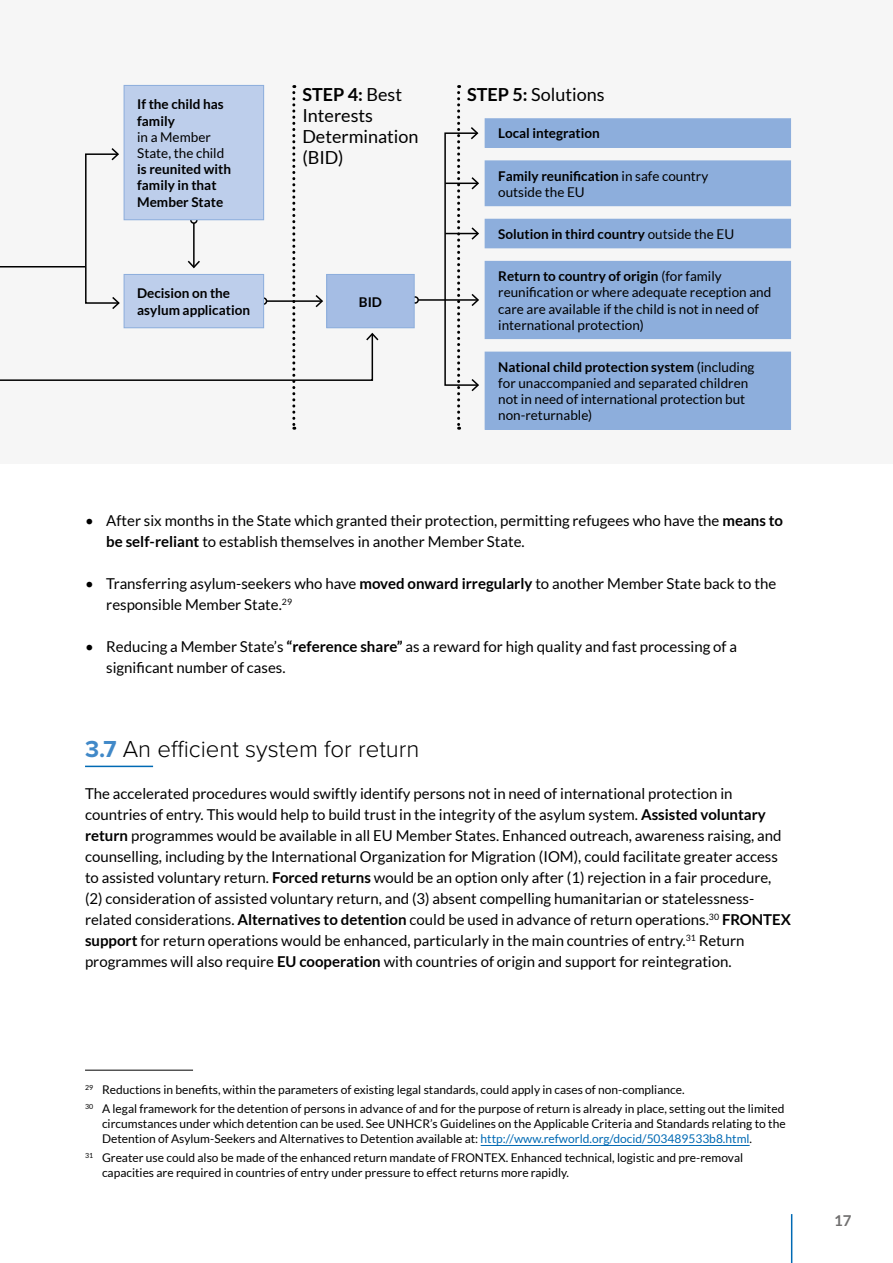
<style>
.page{position:relative;width:893px;height:1263px;background:#fff}
.page>*{position:absolute;margin:0;border:0;box-sizing:border-box;transform-origin:0 0}
.t1{font:300 24px "Proxima Nova";color:#000}
.t2{font:18px/21px "Lato";color:#000}
.t3{font:15px/21px "Lato";color:#000}
.t4{font:700 15px "Lato";color:#706f6f}
.t5{font:13.5px/16.2px "Lato";color:#000}
.t6{font:700 13.5px/16.2px "Lato";color:#000}
.t7{font:12px/15px "Lato";color:#000}
.s1{font-weight:700}
.s2{font-weight:400}
.s3{font-weight:700;color:#4189c8}
.s4{color:#006ab4}
</style>
<div class="page">
<hr style="left:791px;top:1214px;width:1px;height:49px;background:#006ab4">
<hr style="left:85px;top:766px;width:68px;height:1px;background:#006ab4">
<hr style="left:85px;top:1070px;width:108px;height:1px;background:#000">
<hr style="left:481px;top:1145px;width:269px;height:1px;background:#006ab4">
<div style="left:0;top:0;width:893px;height:463px;background:#f6f6f6"></div>
<hr style="left:418px;top:299px;width:60px;height:2px;background:#000">
<div style="left:411px;top:296px;width:8px;height:8px;border:2px solid #000;border-radius:50%"></div>
<div style="left:327px;top:274px;width:87px;height:54px;background:#a5bde4"></div>
<div style="left:326px;top:274px;width:89px;height:54px;border:1px solid #8daedc"></div>
<div style="left:485px;top:119px;width:305px;height:28px;background:#8daedc"></div>
<div style="left:485px;top:118px;width:306px;height:30px;border:1px solid #8daedc"></div>
<div style="left:485px;top:161px;width:305px;height:45px;background:#8daedc"></div>
<div style="left:485px;top:160px;width:306px;height:46px;border:1px solid #8daedc"></div>
<div style="left:485px;top:352px;width:305px;height:77px;background:#8daedc"></div>
<div style="left:485px;top:352px;width:306px;height:78px;border:1px solid #8daedc"></div>
<div style="left:485px;top:219px;width:305px;height:29px;background:#8daedc"></div>
<div style="left:485px;top:261px;width:305px;height:78px;background:#8daedc"></div>
<svg style="left:0;top:85px;width:380px;height:345px"></svg>
<svg style="left:444px;top:85px;width:35px;height:345px"></svg>
<p class="t6" style="left:137px;top:96px;width:88px">If the child has family</p>
<p class="t5" style="left:137px;top:129px;width:89px">in a Member<br>State, the child</p>
<p class="t6" style="left:137px;top:161px;width:95px">is reunited with family in that<br>Member State</p>
<p class="t2" style="left:302px;top:84px;width:118px"><span class="s1">STEP 4:</span> Best<br>Interests<br>Determination (BID)</p>
<p class="t2" style="left:467px;top:84px;width:139px"><span class="s1">STEP 5:</span> Solutions</p>
<p class="t6" style="left:498px;top:125px;width:103px">Local integration</p>
<p class="t5" style="left:498px;top:168px;width:212px"><span class="s1">Family reunification</span> in safe country outside the EU</p>
<p class="t6" style="left:137px;top:285px;width:114px">Decision on the asylum application</p>
<p class="t6" style="left:359px;top:293px;width:25px">BID</p>
<p class="t6" style="left:498px;top:226px;width:237px">Solution in third country <span class="s2">outside the EU</span></p>
<p class="t5" style="left:498px;top:268px;width:274px"><span class="s1">Return to country of origin</span> (for family reunification or where adequate reception and care are available if the child is not in need of international protection)</p>
<p class="t5" style="left:498px;top:359px;width:258px"><span class="s1">National child protection system</span> (including for unaccompanied and separated children not in need of international protection but non-returnable)</p>
<p class="t3" style="left:106px;top:510px;width:678px;text-indent:-21px">• After six months in the State which granted their protection, permitting refugees who have the <span class="s1">means to be self-reliant</span> to establish themselves in another Member State.</p>
<p class="t3" style="left:106px;top:573px;width:671px;text-indent:-21px">• Transferring asylum-seekers who have <span class="s1">moved onward irregularly</span> to another Member State back to the responsible Member State.<sup>29</sup></p>
<p class="t3" style="left:106px;top:636px;width:632px;text-indent:-21px">• Reducing a Member State’s <span class="s1">“reference share”</span> as a reward for high quality and fast processing of a significant number of cases.</p>
<h1 class="t1" style="left:85px;top:735px;width:336px"><span class="s3">3.7</span> An efficient system for return</h1>
<p class="t3" style="left:85px;top:783px;width:707px">The accelerated procedures would swiftly identify persons not in need of international protection in countries of entry. This would help to build trust in the integrity of the asylum system. <span class="s1">Assisted voluntary return</span> programmes would be available in all EU Member States. Enhanced outreach, awareness raising, and counselling, including by the International Organization for Migration (IOM), could facilitate greater access to assisted voluntary return. <span class="s1">Forced returns</span> would be an option only after (1) rejection in a fair procedure, (2) consideration of assisted voluntary return, and (3) absent compelling humanitarian or statelessness&shy;related considerations. <span class="s1">Alternatives to detention</span> could be used in advance of return operations.<sup>30</sup> <span class="s1">FRONTEX support</span> for return operations would be enhanced, particularly in the main countries of entry.<sup>31</sup> Return programmes will also require <span class="s1">EU cooperation</span> with countries of origin and support for reintegration.</p>
<p class="t7" style="left:85px;top:1080px;width:701px;line-height:19.2px"><sup>29</sup> Reductions in benefits, within the parameters of existing legal standards, could apply in cases of non-compliance.<br><sup>30</sup> A legal framework for the detention of persons in advance of and for the purpose of return is already in place, setting out the limited</p>
<p class="t7" style="left:102px;top:1116px;width:685px">circumstances under which detention can be used. See UNHCR’s Guidelines on the Applicable Criteria and Standards relating to the<br>Detention of Asylum-Seekers and Alternatives to Detention available at: <span class="s4">http://www.refworld.org/docid/503489533b8.html</span>.</p>
<p class="t7" style="left:102px;top:1150px;width:643px;text-indent:-17px"><sup>31</sup> Greater use could also be made of the enhanced return mandate of FRONTEX. Enhanced technical, logistic and pre-removal capacities are required in countries of entry under pressure to effect returns more rapidly.</p>
<p class="t4" style="left:834px;top:1212px;width:19px">17</p>
</div>
